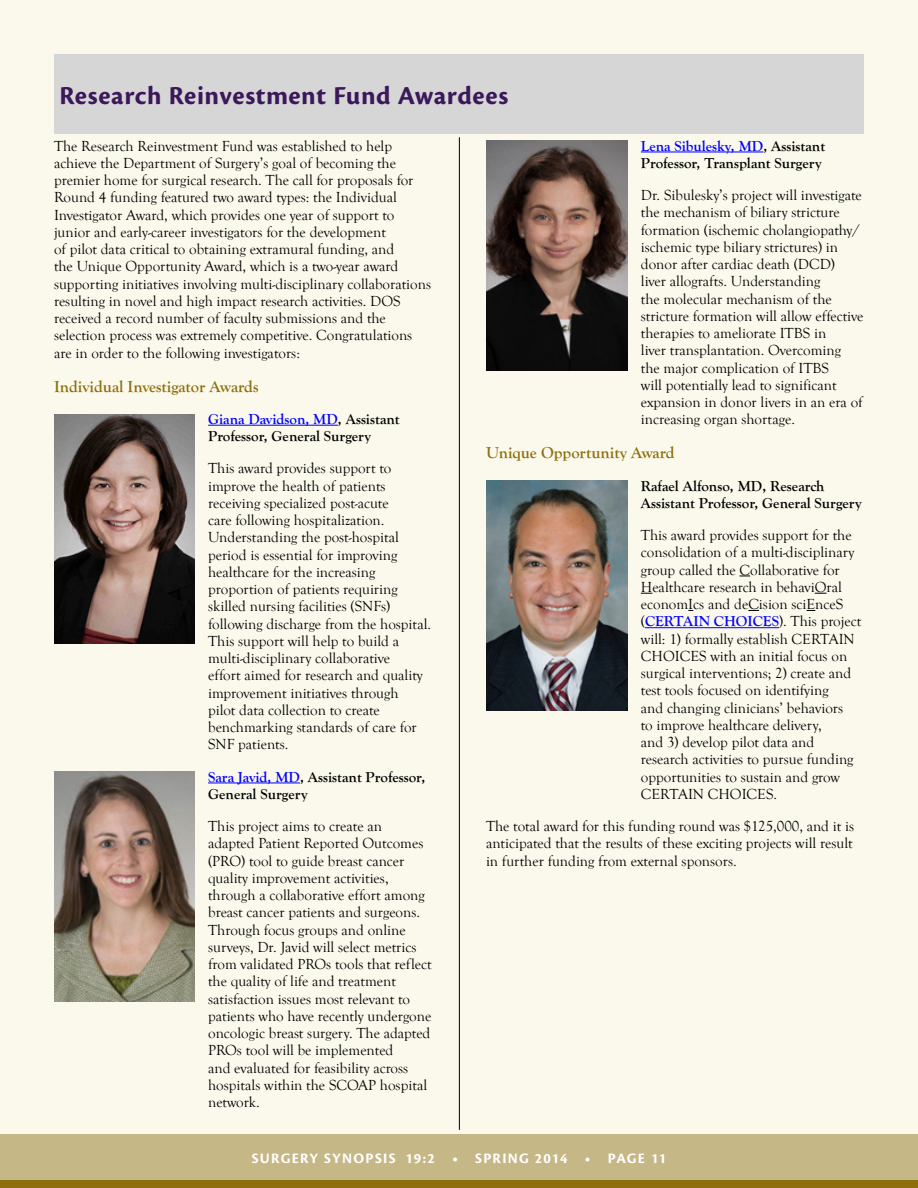
<style>
.page{position:relative;width:918px;height:1188px;background:#faf9ec}
.page>*{position:absolute;margin:0;border:0;box-sizing:border-box;transform-origin:0 0}
.t1{font:700 27px "Cronos Pro";letter-spacing:.02em;color:#3b185a}
.t2{font:700 16.5px "Goudy Old Style T";color:#8e6f0c}
.t3{font:15px/17.2px "Goudy Old Style T";color:#000}
.t4{font:700 15px/17.2px "Goudy Old Style T";color:#000}
.t5{font:700 15px "Cronos Pro";letter-spacing:.085em;color:#fff}
.s1{color:#00f}
.s2{font-weight:700;color:#00f}
</style>
<div class="page">
<div style="left:0;top:1134px;width:918px;height:54px;background:#c6b786"></div>
<div style="left:0;top:1180px;width:918px;height:8px;background:#8e6f0c"></div>
<hr style="left:459px;top:137px;width:1px;height:993px;background:#000">
<div style="left:54px;top:54px;width:810px;height:79px;background:#d6d6d7"></div>
<hr style="left:208px;top:425px;width:130px;height:1px;background:#00f">
<hr style="left:208px;top:783px;width:92px;height:1px;background:#00f">
<hr style="left:641px;top:152px;width:122px;height:1px;background:#00f">
<svg style="left:815px;top:593px;width:12px;height:1px"></svg>
<hr style="left:645px;top:627px;width:134px;height:1px;background:#00f">
<img style="left:487px;top:481px;width:140px;height:229px">
<img style="left:54px;top:414px;width:141px;height:230px">
<img style="left:54px;top:772px;width:141px;height:229px">
<img style="left:487px;top:141px;width:140px;height:229px">
<h1 class="t1" style="left:59px;top:80px;width:450px">Research Reinvestment Fund Awardees</h1>
<p class="t3" style="left:54px;top:137px;width:379px">The Research Reinvestment Fund was established to help achieve the Department of Surgery’s goal of becoming the premier home for surgical research. The call for proposals for Round 4 funding featured two award types: the Individual Investigator Award, which provides one year of support to junior and early-career investigators for the development<br>of pilot data critical to obtaining extramural funding, and<br>the Unique Opportunity Award, which is a two-year award supporting initiatives involving multi-disciplinary collaborations resulting in novel and high impact research activities. DOS received a record number of faculty submissions and the selection process was extremely competitive. Congratulations are in order to the following investigators:</p>
<p class="t2" style="left:54px;top:377px;width:206px">Individual Investigator Awards</p>
<p class="t4" style="left:208px;top:411px;width:193px"><span class="s1">Giana Davidson, MD</span>, Assistant<br>Professor, General Surgery</p>
<p class="t3" style="left:208px;top:460px;width:225px">This award provides support to improve the health of patients receiving specialized post-acute<br>care following hospitalization.<br>Understanding the post-hospital period is essential for improving healthcare for the increasing proportion of patients requiring skilled nursing facilities (SNFs) following discharge from the hospital.<br>This support will help to build a multi-disciplinary collaborative<br>effort aimed for research and quality improvement initiatives through<br>pilot data collection to create benchmarking standards of care for SNF patients.</p>
<p class="t4" style="left:208px;top:768px;width:219px"><span class="s1">Sara Javid, MD</span>, Assistant Professor,<br>General Surgery</p>
<p class="t3" style="left:208px;top:818px;width:225px">This project aims to create an adapted Patient Reported Outcomes (PRO) tool to guide breast cancer quality improvement activities, through a collaborative effort among breast cancer patients and surgeons.<br>Through focus groups and online surveys, Dr. Javid will select metrics from validated PROs tools that reflect the quality of life and treatment satisfaction issues most relevant to patients who have recently undergone oncologic breast surgery. The adapted PROs tool will be implemented<br>and evaluated for feasibility across hospitals within the SCOAP hospital network.</p>
<p class="t4" style="left:641px;top:137px;width:186px"><span class="s1">Lena Sibulesky, MD</span>, Assistant<br>Professor, Transplant Surgery</p>
<p class="t3" style="left:641px;top:187px;width:224px">Dr. Sibulesky’s project will investigate the mechanism of biliary stricture formation (ischemic cholangiopathy/ ischemic type biliary strictures) in donor after cardiac death (DCD) liver allografts. Understanding<br>the molecular mechanism of the stricture formation will allow effective therapies to ameliorate ITBS in<br>liver transplantation. Overcoming the major complication of ITBS<br>will potentially lead to significant expansion in donor livers in an era of increasing organ shortage.</p>
<p class="t2" style="left:486px;top:444px;width:190px">Unique Opportunity Award</p>
<p class="t4" style="left:641px;top:477px;width:222px">Rafael Alfonso, MD, Research<br>Assistant Professor, General Surgery</p>
<p class="t3" style="left:641px;top:527px;width:222px">This award provides support for the consolidation of a multi-disciplinary group called the Collaborative for Healthcare research in behaviOral economIcs and deCision sciEnceS (<span class="s2">CERTAIN CHOICES</span>). This project will: 1) formally establish CERTAIN CHOICES with an initial focus on surgical interventions; 2) create and test tools focused on identifying<br>and changing clinicians’ behaviors<br>to improve healthcare delivery,<br>and 3) develop pilot data and research activities to pursue funding opportunities to sustain and grow CERTAIN CHOICES.</p>
<p class="t3" style="left:486px;top:818px;width:370px;text-align:justify">The total award for this funding round was $125,000, and it is anticipated that the results of these exciting projects will result in further funding from external sponsors.</p>
<p class="t5" style="left:252px;top:1150px;width:416px">Surgery synopsis 19:2 • spring 2014 • page 11</p>
</div>
